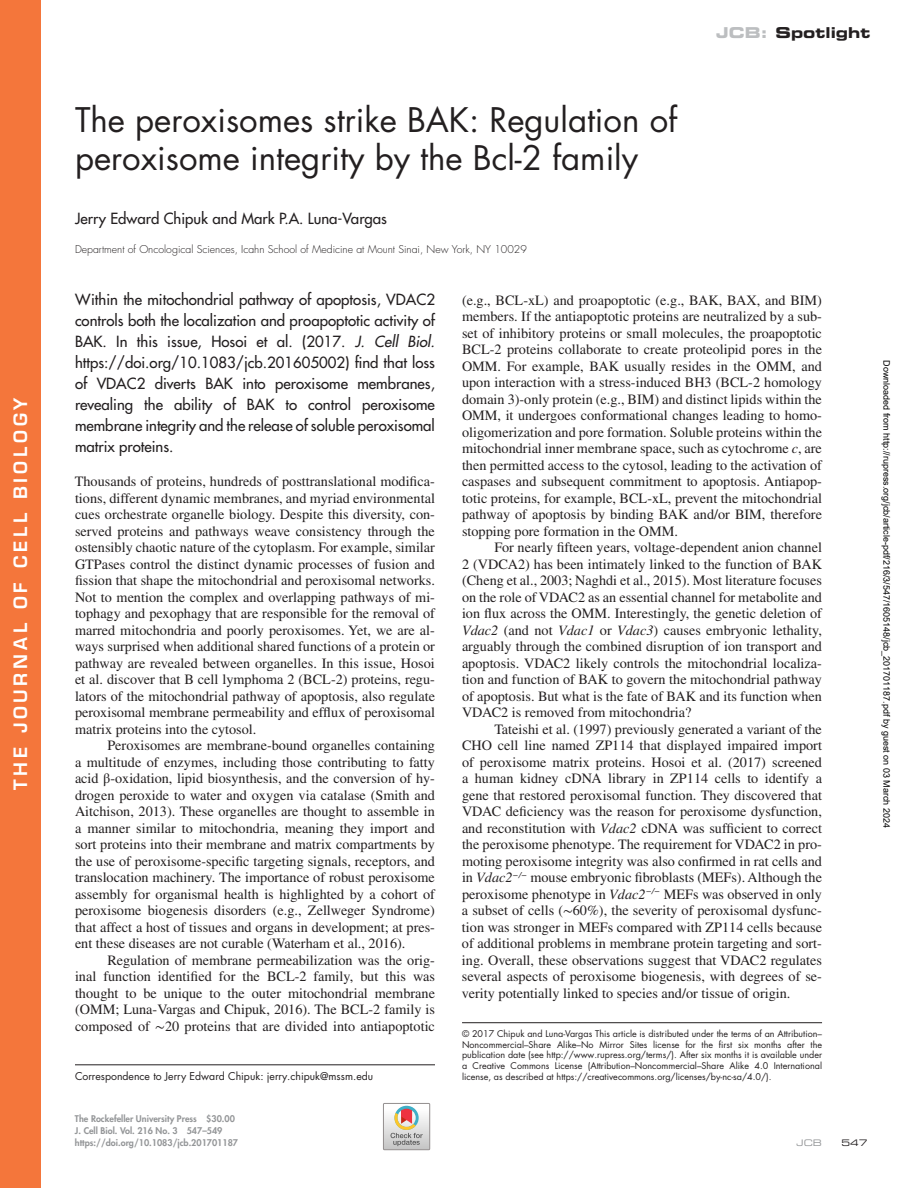
<style>
.page{position:relative;width:918px;height:1188px;background:#fff}
.page>*{position:absolute;margin:0;border:0;box-sizing:border-box;transform-origin:0 0}
.t1{font:33px/38.2px "Futura Std";color:#231f20}
.t2{font:600 18px "Eurostile LT Std";letter-spacing:.205em;color:#fff}
.t3{font:500 15px/21px "Futura Std";color:#231f20;text-align:justify}
.t4{font:15px "Eurostile LT Std Bold Ex 2";color:#231f20}
.t5{font:14.25px/16.5px "Times LT Std";color:#231f20;text-align:justify}
.t6{font:300 10.5px "Futura Std";color:#231f20}
.t7{font:10.5px "Futura Std";color:#231f20}
.t8{font:9px/10.8px "Futura Std";color:#231f20;text-align:justify}
.t9{font:9px "Arial";color:#000}
.t10{font:800 9px/12px "Futura Std";color:#949698}
.t11{font:9px "Eurostile LT Std Ex 2";color:#949698}
.t12{font:9px "Eurostile LT Std Ex 2";color:#231f20}
.s1{color:#bcbec0}
.s2{font-style:italic}
.s3{font-family:"STIX General"}
</style>
<div class="page">
<div style="left:0;top:0;width:40px;height:1188px;background:#f4763b"></div>
<svg style="left:383px;top:1103px;width:47px;height:47px"></svg>
<hr style="left:75px;top:1065px;width:360px;height:1px;background:#231f20">
<hr style="left:462px;top:1022px;width:360px;height:1px;background:#231f20">
<p class="t2" style="left:9px;top:790px;width:395px;rotate:-90deg">THE JOURNAL OF CELL BIOLOGY</p>
<p class="t4" style="left:716px;top:22px;width:156px"><span class="s1">JCB:</span> Spotlight</p>
<h1 class="t1" style="left:75px;top:101px;width:604px">The peroxisomes strike BAK: Regulation of peroxisome integrity by the Bcl-2 family</h1>
<p class="t3" style="left:75px;top:209px;width:314px">Jerry Edward Chipuk and Mark P.A. Luna‑Vargas</p>
<p class="t6" style="left:75px;top:243px;width:453px">Department of Oncological Sciences, Icahn School of Medicine at Mount Sinai, New York, NY 10029</p>
<p class="t3" style="left:75px;top:289px;width:362px">Within the mitochondrial pathway of apoptosis, VDAC2 controls both the localization and proapoptotic activity of BAK. In this issue, Hosoi et al. (2017. <span class="s2">J. Cell Biol. </span>https://doi.org/10.1083/jcb.201605002) find that loss of VDAC2 diverts BAK into peroxisome membranes, revealing the ability of BAK to control peroxisome membrane integrity and the release of soluble peroxisomal matrix proteins.</p>
<p class="t5" style="left:462px;top:291px;width:362px">(e.g., BCL-xL) and proapoptotic (e.g., BAK, BAX, and BIM) members. If the antiapoptotic proteins are neutralized by a sub&shy;set of inhibitory proteins or small molecules, the proapoptotic BCL-2 proteins collaborate to create proteolipid pores in the OMM. For example, BAK usually resides in the OMM, and upon interaction with a stress-induced BH3 (BCL-2 homology domain 3)-only protein (e.g., BIM) and distinct lipids within the OMM, it undergoes conformational changes leading to homo&shy;oligomerization and pore formation. Soluble proteins within the mitochondrial inner membrane space, such as cytochrome <span class="s2">c</span>, are then permitted access to the cytosol, leading to the activation of caspases and subsequent commitment to apoptosis. Antiapop&shy;totic proteins, for example, BCL-xL, prevent the mitochondrial pathway of apoptosis by binding BAK and/or BIM, therefore stopping pore formation in the OMM.</p>
<p class="t5" style="left:462px;top:539px;width:362px;text-indent:32px">For nearly fifteen years, voltage-dependent anion channel 2 (VDCA2) has been intimately linked to the function of BAK (Cheng et al., 2003; Naghdi et al., 2015). Most literature focuses on the role of VDAC2 as an essential channel for metabolite and ion flux across the OMM. Interestingly, the genetic deletion of <span class="s2">Vdac2</span> (and not <span class="s2">Vdac1</span> or <span class="s2">Vdac3</span>) causes embryonic lethality, arguably through the combined disruption of ion transport and apoptosis. VDAC2 likely controls the mitochondrial localiza&shy;tion and function of BAK to govern the mitochondrial pathway of apoptosis. But what is the fate of BAK and its function when VDAC2 is removed from mitochondria?</p>
<p class="t5" style="left:462px;top:720px;width:362px;text-indent:32px">Tateishi et al. (1997) previously generated a variant of the CHO cell line named ZP114 that displayed impaired import of peroxisome matrix proteins. Hosoi et al. (2017) screened a human kidney cDNA library in ZP114 cells to identify a gene that restored peroxisomal function. They discovered that VDAC deficiency was the reason for peroxisome dysfunction, and reconstitution with <span class="s2">Vdac2</span> cDNA was sufficient to correct the peroxisome phenotype. The requirement for VDAC2 in pro&shy;moting peroxisome integrity was also confirmed in rat cells and in <span class="s2">Vdac2</span><sup>−</sup><sup>/</sup><sup>−</sup> mouse embryonic fibroblasts (MEFs). Although the peroxisome phenotype in <span class="s2">Vdac2</span><sup>−</sup><sup>/</sup><sup>−</sup> MEFs was observed in only a subset of cells (<span class="s3">∼</span>60%), the severity of peroxisomal dysfunc&shy;tion was stronger in MEFs compared with ZP114 cells because of additional problems in membrane protein targeting and sort&shy;ing. Overall, these observations suggest that VDAC2 regulates several aspects of peroxisome biogenesis, with degrees of se&shy;verity potentially linked to species and/or tissue of origin.</p>
<p class="t5" style="left:75px;top:473px;width:362px">Thousands of proteins, hundreds of posttranslational modifica&shy;tions, different dynamic membranes, and myriad environmental cues orchestrate organelle biology. Despite this diversity, con&shy;served proteins and pathways weave consistency through the ostensibly chaotic nature of the cytoplasm. For example, similar GTPases control the distinct dynamic processes of fusion and fission that shape the mitochondrial and peroxisomal networks.<br>Not to mention the complex and overlapping pathways of mi&shy;tophagy and pexophagy that are responsible for the removal of marred mitochondria and poorly peroxisomes. Yet, we are al&shy;ways surprised when additional shared functions of a protein or pathway are revealed between organelles. In this issue, Hosoi et al. discover that B cell lymphoma 2 (BCL-2) proteins, regu&shy;lators of the mitochondrial pathway of apoptosis, also regulate peroxisomal membrane permeability and efflux of peroxisomal matrix proteins into the cytosol.</p>
<p class="t5" style="left:75px;top:737px;width:362px;text-indent:32px">Peroxisomes are membrane-bound organelles containing a multitude of enzymes, including those contributing to fatty acid <span class="s3">β</span>-oxidation, lipid biosynthesis, and the conversion of hy&shy;drogen peroxide to water and oxygen via catalase (Smith and Aitchison, 2013). These organelles are thought to assemble in a manner similar to mitochondria, meaning they import and sort proteins into their membrane and matrix compartments by the use of peroxisome-specific targeting signals, receptors, and translocation machinery. The importance of robust peroxisome assembly for organismal health is highlighted by a cohort of peroxisome biogenesis disorders (e.g., Zellweger Syndrome) that affect a host of tissues and organs in development; at pres&shy;ent these diseases are not curable (Waterham et al., 2016).</p>
<p class="t5" style="left:75px;top:951px;width:362px;text-indent:32px">Regulation of membrane permeabilization was the orig&shy;inal function identified for the BCL-2 family, but this was thought to be unique to the outer mitochondrial membrane (OMM; Luna-Vargas and Chipuk, 2016). The BCL-2 family is composed of <span class="s3">∼</span>20 proteins that are divided into antiapoptotic</p>
<p class="t8" style="left:462px;top:1028px;width:362px">© 2017 Chipuk and Luna-Vargas This article is distributed under the terms of an Attribution– Noncommercial–Share Alike–No Mirror Sites license for the first six months after the publication date (see http://www.rupress.org/terms/). After six months it is available under a Creative Commons License (Attribution–Noncommercial–Share Alike 4.0 International</p>
<p class="t7" style="left:75px;top:1069px;width:300px">Correspondence to Jerry Edward Chipuk: jerry.chipuk@mssm.edu</p>
<p class="t8" style="left:462px;top:1071px;width:311px">license, as described at https://creativecommons.org/licenses/by-nc-sa/4.0/).</p>
<p class="t10" style="left:75px;top:1112px;width:165px">The Rockefeller University Press $30.00<br>J. Cell Biol. Vol. 216 No. 3 547–549 https://doi.org/10.1083/jcb.201701187</p>
<p class="t11" style="left:796px;top:1136px;width:27px">JCB</p>
<p class="t9" style="left:890px;top:360px;width:469px;rotate:90deg">Downloaded from http://rupress.org/jcb/article-pdf/216/3/547/1605148/jcb_201701187.pdf by guest on 03 March 2024</p>
<p class="t12" style="left:842px;top:1136px;width:28px">547</p>
</div>
